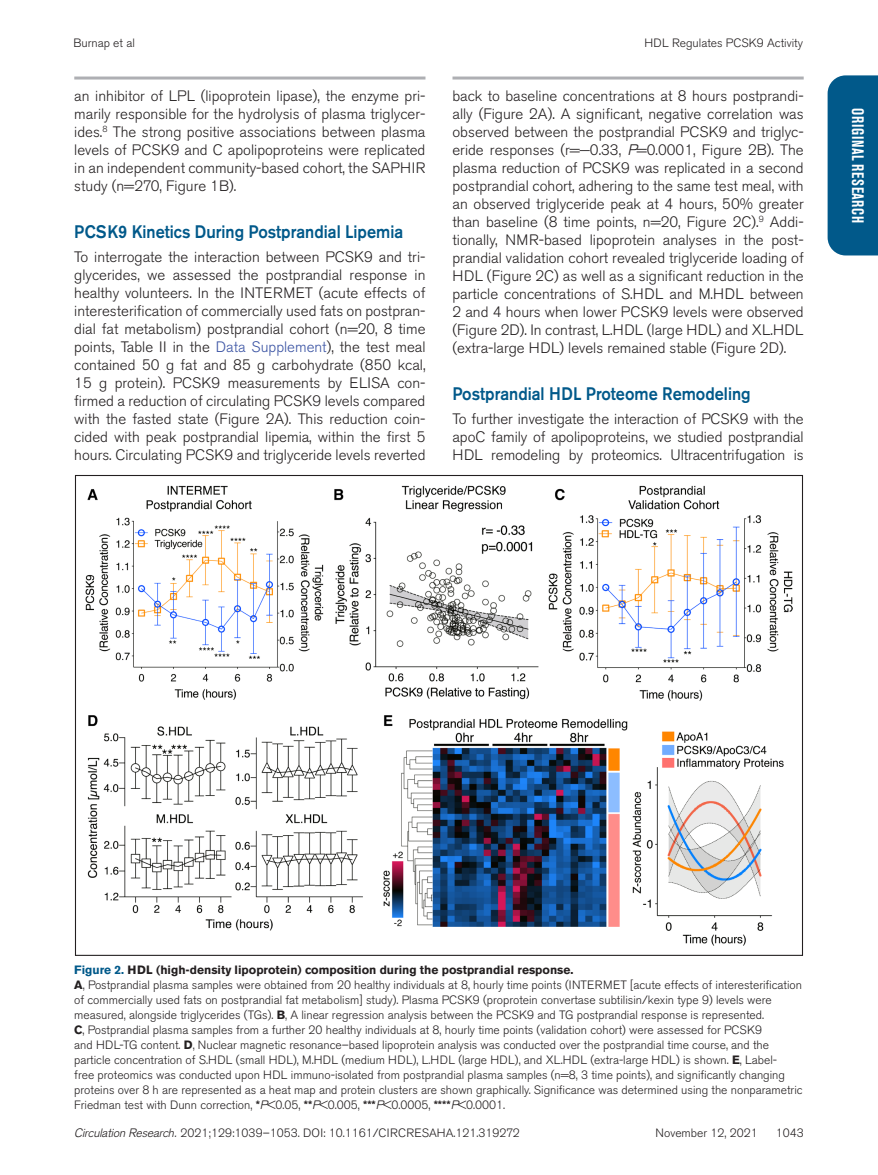
<style>
.page{position:relative;width:878px;height:1175px;background:#fff}
.page>*{position:absolute;margin:0;border:0;box-sizing:border-box;transform-origin:0 0}
.t1{font:500 18px "Akzidenz Grotesk BE";color:#01598a;scale:.9 1}
.t2{font:700 condensed 16.5px "Akzidenz Grotesk BE";letter-spacing:.045em;color:#fff;scale:.9 1}
.t3{font:300 15px/18px "Akzidenz Grotesk BE";color:#231f20;text-align:justify}
.t4{font:300 12px/15px "Akzidenz Grotesk BE";color:#231f20}
.s1{color:#3a53a3}
.s2{font-family:"Akzidenz Grotesk";font-style:italic}
.s3{font-weight:700;color:#01598a}
.s4{font-weight:700}
</style>
<div class="page">
<div style="left:827px;top:75px;width:51px;height:180px;background:#01598a"></div>
<svg style="left:74px;top:76px;width:351px;height:4px"></svg>
<svg style="left:452px;top:76px;width:351px;height:4px"></svg>
<svg style="left:74px;top:475px;width:729px;height:481px"></svg>
<p class="t4" style="left:74px;top:36px;width:63px">Burnap et al</p>
<p class="t4" style="left:644px;top:36px;width:160px">HDL Regulates PCSK9 Activity</p>
<p class="t3" style="left:74px;top:87px;width:353px">an inhibitor of LPL (lipoprotein lipase), the enzyme pri&shy;marily responsible for the hydrolysis of plasma triglycer&shy;ides.<sup>8</sup> The strong positive associations between plasma levels of PCSK9 and C apolipoproteins were replicated in an independent community-based cohort, the SAPHIR study (n=270, Figure 1B).</p>
<p class="t1" style="left:74px;top:220px;width:367px">PCSK9 Kinetics During Postprandial Lipemia</p>
<p class="t3" style="left:74px;top:248px;width:353px">To interrogate the interaction between PCSK9 and tri&shy;glycerides, we assessed the postprandial response in healthy volunteers. In the INTERMET (acute effects of interesterification of commercially used fats on postpran&shy;dial fat metabolism) postprandial cohort (n=20, 8 time points, Table II in the <span class="s1">Data Supplement</span>), the test meal contained 50 g fat and 85 g carbohydrate (850 kcal, 15 g protein). PCSK9 measurements by ELISA con&shy;firmed a reduction of circulating PCSK9 levels compared with the fasted state (Figure 2A). This reduction coin&shy;cided with peak postprandial lipemia, within the first 5 hours. Circulating PCSK9 and triglyceride levels reverted</p>
<p class="t3" style="left:452px;top:87px;width:353px">back to baseline concentrations at 8 hours postprandi&shy;ally (Figure 2A). A significant, negative correlation was observed between the postprandial PCSK9 and triglyc&shy;eride responses (r=−0.33, <span class="s2">P</span>=0.0001, Figure 2B). The plasma reduction of PCSK9 was replicated in a second postprandial cohort, adhering to the same test meal, with an observed triglyceride peak at 4 hours, 50% greater than baseline (8 time points, n=20, Figure 2C).<sup>9</sup> Addi&shy;tionally, NMR-based lipoprotein analyses in the post&shy;prandial validation cohort revealed triglyceride loading of HDL (Figure 2C) as well as a significant reduction in the particle concentrations of S.HDL and M.HDL between 2 and 4 hours when lower PCSK9 levels were observed (Figure 2D). In contrast, L.HDL (large HDL) and XL.HDL (extra-large HDL) levels remained stable (Figure 2D).</p>
<p class="t1" style="left:452px;top:382px;width:333px">Postprandial HDL Proteome Remodeling</p>
<p class="t3" style="left:452px;top:410px;width:353px">To further investigate the interaction of PCSK9 with the apoC family of apolipoproteins, we studied postprandial HDL remodeling by proteomics. Ultracentrifugation is</p>
<p class="t2" style="left:867px;top:108px;width:128px;rotate:90deg">ORIGINAL RESEARCH</p>
<p class="t4" style="left:74px;top:962px;width:729px"><span class="s3">Figure 2.</span> <span class="s4">HDL (high-density lipoprotein) composition during the postprandial response.<br>A</span>, Postprandial plasma samples were obtained from 20 healthy individuals at 8, hourly time points (INTERMET [acute effects of interesterification of commercially used fats on postprandial fat metabolism] study). Plasma PCSK9 (proprotein convertase subtilisin/kexin type 9) levels were measured, alongside triglycerides (TGs). <span class="s4">B</span>, A linear regression analysis between the PCSK9 and TG postprandial response is represented.<br><span class="s4">C</span>, Postprandial plasma samples from a further 20 healthy individuals at 8, hourly time points (validation cohort) were assessed for PCSK9<br>and HDL-TG content. <span class="s4">D</span>, Nuclear magnetic resonance–based lipoprotein analysis was conducted over the postprandial time course, and the particle concentration of S.HDL (small HDL), M.HDL (medium HDL), L.HDL (large HDL), and XL.HDL (extra-large HDL) is shown. <span class="s4">E</span>, Label-<br>free proteomics was conducted upon HDL immuno-isolated from postprandial plasma samples (n=8, 3 time points), and significantly changing proteins over 8 h are represented as a heat map and protein clusters are shown graphically. Significance was determined using the nonparametric Friedman test with Dunn correction, <span class="s4">*</span><span class="s2">P</span>&lt;0.05, <span class="s4">**</span><span class="s2">P</span>&lt;0.005, <span class="s4">***</span><span class="s2">P</span>&lt;0.0005, <span class="s4">****</span><span class="s2">P</span>&lt;0.0001.</p>
<p class="t4" style="left:74px;top:1125px;width:447px"><span class="s2">Circulation Research.</span> 2021;129:1039–1053. DOI: 10.1161/CIRCRESAHA.121.319272</p>
<p class="t4" style="left:655px;top:1125px;width:103px">November 12, 2021</p>
<p class="t4" style="left:775px;top:1125px;width:29px">1043</p>
</div>
